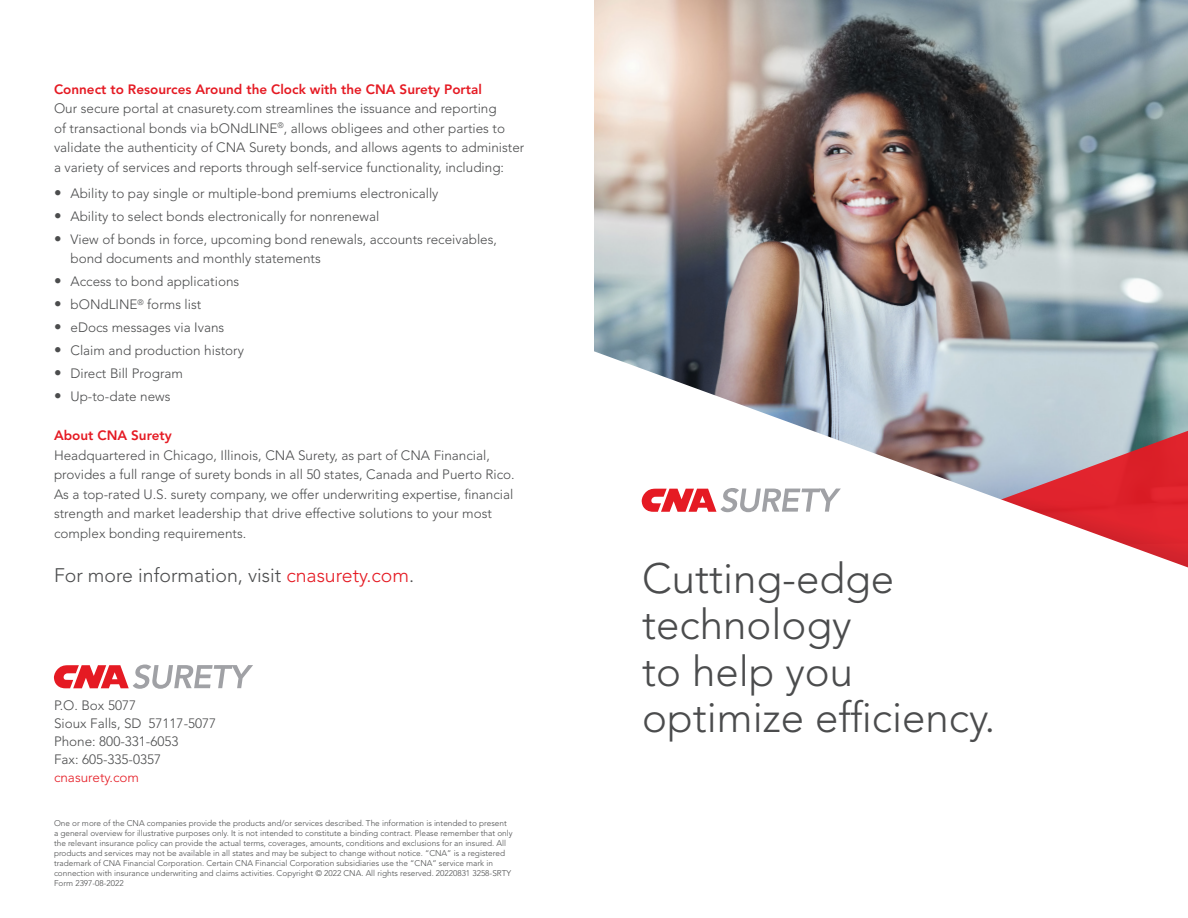
<style>
.page{position:relative;width:1188px;height:918px;background:#fff}
.page>*{position:absolute;margin:0;border:0;box-sizing:border-box;transform-origin:0 0}
.Sell_Sheet_Headline{font:300 42px/46.5px "Avenir LT Std";color:#4b4c4d}
.Sell_Sheet_CTA_13pt{font:300 19.5px "Avenir LT Std";color:#4b4c4d}
.Sell_Sheet_Body_-_9p{font:300 13.5px/19.5px "Avenir LT Std";color:#4b4c4d}
.Sell_Sheet_Section_S{font:800 13.5px "Avenir LT Std";color:#e51a23}
.Sell_Sheet_Disclaime{font:300 8.25px/9.9px "Avenir LT Std";color:#4b4c4d}
.s1{font-weight:800;font-size:15px}
.s2{color:#e51a23}
</style>
<div class="page">
<img style="left:594px;top:0;width:594px;height:351px">
<svg style="left:594px;top:351px;width:594px;height:217px"></svg>
<svg style="left:642px;top:488px;width:199px;height:24px"></svg>
<svg style="left:54px;top:665px;width:199px;height:24px"></svg>
<p class="Sell_Sheet_Section_S" style="left:54px;top:81px;width:429px">Connect to Resources Around the Clock with the CNA Surety Portal</p>
<p class="Sell_Sheet_Body_-_9p" style="left:54px;top:99px;width:472px">Our secure portal at cnasurety.com streamlines the issuance and reporting<br>of transactional bonds via bONdLINE<sup>®</sup>, allows obligees and other parties to validate the authenticity of CNA Surety bonds, and allows agents to administer a variety of services and reports through self-service functionality, including:</p>
<p class="Sell_Sheet_Body_-_9p" style="left:54px;top:184px;width:386px"><span class="s1">•</span> Ability to pay single or multiple-bond premiums electronically</p>
<p class="Sell_Sheet_Body_-_9p" style="left:54px;top:207px;width:327px"><span class="s1">•</span> Ability to select bonds electronically for nonrenewal</p>
<p class="Sell_Sheet_Body_-_9p" style="left:70px;top:230px;width:428px;text-indent:-16px"><span class="s1">•</span> View of bonds in force, upcoming bond renewals, accounts receivables, bond documents and monthly statements</p>
<p class="Sell_Sheet_Body_-_9p" style="left:54px;top:272px;width:187px"><span class="s1">•</span> Access to bond applications</p>
<p class="Sell_Sheet_Body_-_9p" style="left:54px;top:295px;width:149px"><span class="s1">•</span> bONdLINE<sup>®</sup> forms list</p>
<p class="Sell_Sheet_Body_-_9p" style="left:54px;top:318px;width:172px"><span class="s1">•</span> eDocs messages via Ivans</p>
<p class="Sell_Sheet_Body_-_9p" style="left:54px;top:341px;width:192px"><span class="s1">•</span> Claim and production history</p>
<p class="Sell_Sheet_Body_-_9p" style="left:54px;top:363px;width:131px"><span class="s1">•</span> Direct Bill Program</p>
<p class="Sell_Sheet_Body_-_9p" style="left:54px;top:386px;width:118px"><span class="s1">•</span> Up-to-date news</p>
<p class="Sell_Sheet_Section_S" style="left:54px;top:428px;width:119px">About CNA Surety</p>
<p class="Sell_Sheet_Body_-_9p" style="left:54px;top:446px;width:462px">Headquartered in Chicago, Illinois, CNA Surety, as part of CNA Financial, provides a full range of surety bonds in all 50 states, Canada and Puerto Rico.<br>As a top-rated U.S. surety company, we offer underwriting expertise, financial strength and market leadership that drive effective solutions to your most complex bonding requirements.</p>
<p class="Sell_Sheet_CTA_13pt" style="left:54px;top:563px;width:362px">For more information, visit <span class="s2">cnasurety.com</span>.</p>
<p class="Sell_Sheet_Body_-_9p" style="left:54px;top:697px;width:164px;line-height:18px">P.O. Box 5077<br>Sioux Falls, SD 57117-5077<br>Phone: 800-331-6053<br>Fax: 605-335-0357 <span class="s2">cnasurety.com</span></p>
<p class="Sell_Sheet_Disclaime" style="left:54px;top:818px;width:460px">One or more of the CNA companies provide the products and/or services described. The information is intended to present a general overview for illustrative purposes only. It is not intended to constitute a binding contract. Please remember that only the relevant insurance policy can provide the actual terms, coverages, amounts, conditions and exclusions for an insured. All products and services may not be available in all states and may be subject to change without notice. “CNA” is a registered trademark of CNA Financial Corporation. Certain CNA Financial Corporation subsidiaries use the “CNA” service mark in connection with insurance underwriting and claims activities. Copyright © 2022 CNA. All rights reserved. 20220831 3258-SRTY</p>
<p class="Sell_Sheet_Disclaime" style="left:54px;top:878px;width:71px">Form 2397-08-2022</p>
<p class="Sell_Sheet_Headline" style="left:642px;top:555px;width:355px">Cutting-edge technology<br>to help you optimize efficiency.</p>
</div>
